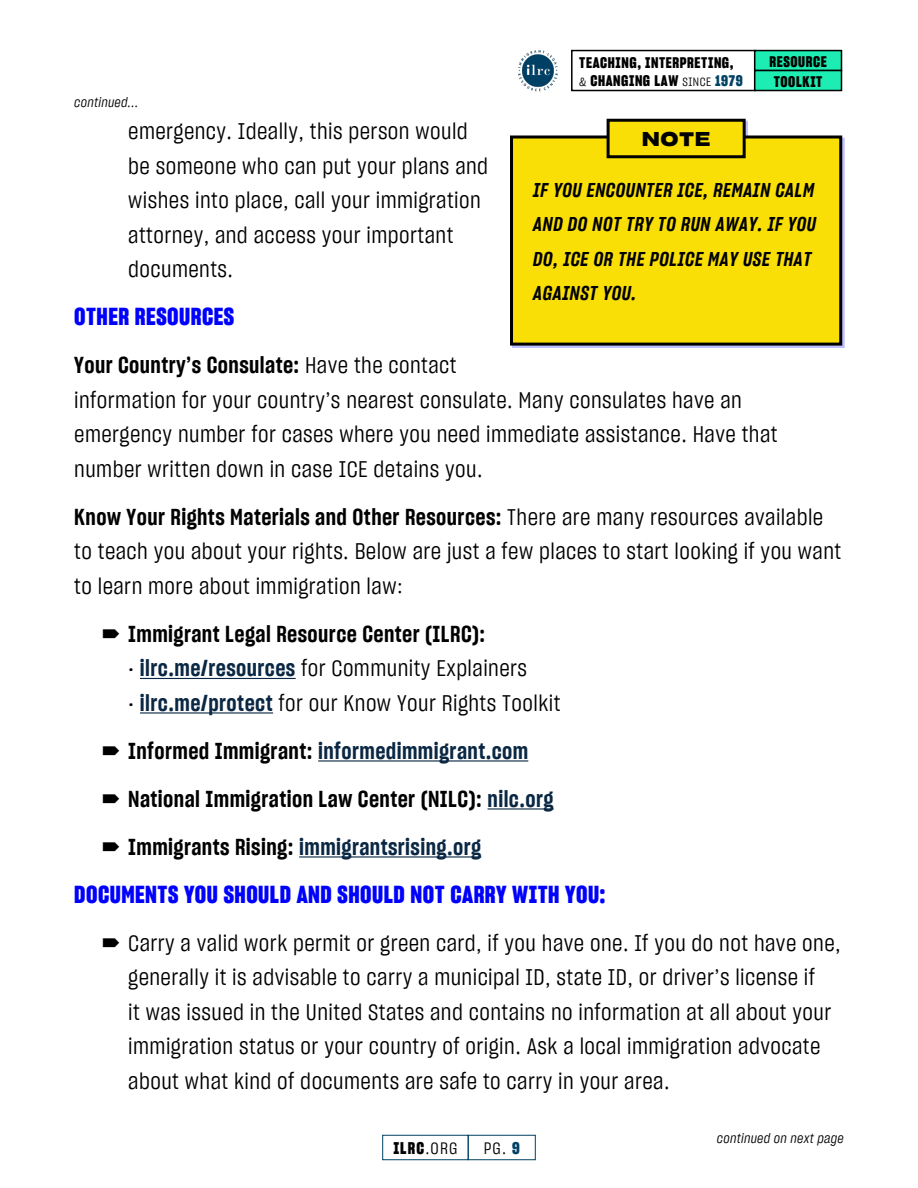
<style>
.page{position:relative;width:918px;height:1188px;background:#fff}
.page>*{position:absolute;margin:0;border:0;box-sizing:border-box;transform-origin:0 0}
.ILRC_2023_Body{font:24px "Sharp Grotesk Bold 15";letter-spacing:.02em;color:#00f}
.ILRC_2023_Body-2{font:22.5px/34.5px "Sharp Grotesk Book 15";letter-spacing:.02em;color:#000}
.t1{font:22.5px "Sharp Grotesk Sm Bold 15";letter-spacing:.02em;color:#000}
.t2{font:22.5px "Sharp Grotesk Sm Bold 15";letter-spacing:.02em;color:#0a2743}
.ILRC_2023_Pullout_Box_Factoid{font:19.5px/34.5px "Sharp Grotesk Sm Bold Italic 15";letter-spacing:.03em;color:#000}
.ILRC_2023_Header{font:19.5px "Sharp Grotesk Sm Bold 25";color:#000101}
.t3{font:16.5px "Sharp Grotesk Bold 15";color:#000}
.t4{font:16.5px "Sharp Grotesk Book 15";color:#000}
.t5{font:15px/18px "Sharp Grotesk Bold 15";letter-spacing:.04em;color:#000}
.t6{font:13.5px "Sharp Grotesk Book Italic 15";letter-spacing:.02em;color:#000}
.s1{font-family:"Sharp Grotesk Book 15";font-size:12px}
.s2{color:#004262}
.s3{font-family:"Sharp Grotesk Sm Bold 15"}
.s4{font-family:"Sharp Grotesk Sm Bold 15";color:#0a2743}
.s5{color:#000}
.s6{color:#0a2743}
.s7{font-family:"Sharp Grotesk Book 15"}
.s8{font-family:"Sharp Grotesk Bold 15";color:#004262}
</style>
<div class="page">
<div style="left:571px;top:50px;width:184px;height:41px;border:2px solid #000"></div>
<div style="left:755px;top:51px;width:87px;height:20px;background:#1dedb2"></div>
<div style="left:754px;top:50px;width:88px;height:21px;border:2px solid #000"></div>
<div style="left:755px;top:71px;width:87px;height:20px;background:#1dedb2"></div>
<div style="left:754px;top:70px;width:88px;height:21px;border:2px solid #000"></div>
<img style="left:518px;top:50px;width:40px;height:41px">
<div style="left:382px;top:1135px;width:87px;height:25px;border:1px solid #004262"></div>
<div style="left:468px;top:1135px;width:68px;height:25px;border:1px solid #004262"></div>
<hr style="left:140px;top:678px;width:156px;height:1px;background:#0a2743">
<hr style="left:140px;top:712px;width:133px;height:2px;background:#0a2743">
<hr style="left:318px;top:760px;width:210px;height:2px;background:#0a2743">
<hr style="left:488px;top:808px;width:66px;height:2px;background:#0a2743">
<hr style="left:299px;top:856px;width:182px;height:2px;background:#0a2743">
<div style="left:512px;top:121px;width:333px;height:227px;background:#00f;opacity:.25"></div>
<div style="left:512px;top:137px;width:329px;height:207px;background:#f9df05"></div>
<div style="left:510px;top:135px;width:332px;height:211px;border:3px solid #000"></div>
<div style="left:608px;top:120px;width:136px;height:37px;background:#f9df05"></div>
<div style="left:607px;top:119px;width:139px;height:39px;border:3px solid #000"></div>
<p class="t6" style="left:74px;top:92px;width:66px">continued...</p>
<p class="t5" style="left:579px;top:53px;width:165px">TEACHING, INTERPRETING, <span class="s1">&amp;</span> CHANGING LAW <span class="s1">SINCE</span> <span class="s2">1979</span></p>
<p class="t5" style="left:769px;top:51px;width:59px;line-height:20px">RESOURCE<br>TOOLKIT</p>
<p class="ILRC_2023_Body-2" style="left:128px;top:113px;width:361px">emergency. Ideally, this person would be someone who can put your plans and wishes into place, call your immigration attorney, and access your important documents.</p>
<p class="ILRC_2023_Body" style="left:74px;top:300px;width:161px">OTHER RESOURCES</p>
<p class="ILRC_2023_Body-2" style="left:74px;top:347px;width:705px"><span class="s3">Your Country’s Consulate:</span> Have the contact<br>information for your country’s nearest consulate. Many consulates have an emergency number for cases where you need immediate assistance. Have that number written down in case ICE detains you.</p>
<p class="ILRC_2023_Body-2" style="left:74px;top:499px;width:769px"><span class="s3">Know Your Rights Materials and Other Resources:</span> There are many resources available to teach you about your rights. Below are just a few places to start looking if you want to learn more about immigration law:</p>
<p class="t1" style="left:128px;top:618px;width:359px">Immigrant Legal Resource Center (ILRC):</p>
<p class="ILRC_2023_Body-2" style="left:128px;top:650px;width:400px">• <span class="s4">ilrc.me/resources</span> for Community Explainers</p>
<p class="ILRC_2023_Body-2" style="left:128px;top:685px;width:434px">• <span class="s4">ilrc.me/protect</span> for our Know Your Rights Toolkit</p>
<p class="t2" style="left:128px;top:735px;width:402px"><span class="s5">Informed Immigrant:</span> informedimmigrant.com</p>
<p class="t1" style="left:128px;top:783px;width:427px">National Immigration Law Center (NILC): <span class="s6">nilc.org</span></p>
<p class="t2" style="left:128px;top:831px;width:354px"><span class="s5">Immigrants Rising:</span> immigrantsrising.org</p>
<p class="ILRC_2023_Body" style="left:74px;top:878px;width:533px">DOCUMENTS YOU SHOULD AND SHOULD NOT CARRY WITH YOU:</p>
<p class="ILRC_2023_Body-2" style="left:128px;top:925px;width:714px">Carry a valid work permit or green card, if you have one. If you do not have one, generally it is advisable to carry a municipal ID, state ID, or driver’s license if<br>it was issued in the United States and contains no information at all about your immigration status or your country of origin. Ask a local immigration advocate about what kind of documents are safe to carry in your area.</p>
<p class="ILRC_2023_Header" style="left:642px;top:122px;width:70px">NOTE</p>
<p class="ILRC_2023_Pullout_Box_Factoid" style="left:533px;top:172px;width:284px">IF YOU ENCOUNTER ICE, REMAIN CALM<br>AND DO NOT TRY TO RUN AWAY. IF YOU<br>DO, ICE OR THE POLICE MAY USE THAT<br>AGAINST YOU.</p>
<p class="t3" style="left:393px;top:1137px;width:66px">ILRC<span class="s7">.ORG</span></p>
<p class="t4" style="left:484px;top:1137px;width:38px">PG. <span class="s8">9</span></p>
<p class="t6" style="left:717px;top:1129px;width:128px">continued on next page</p>
</div>
